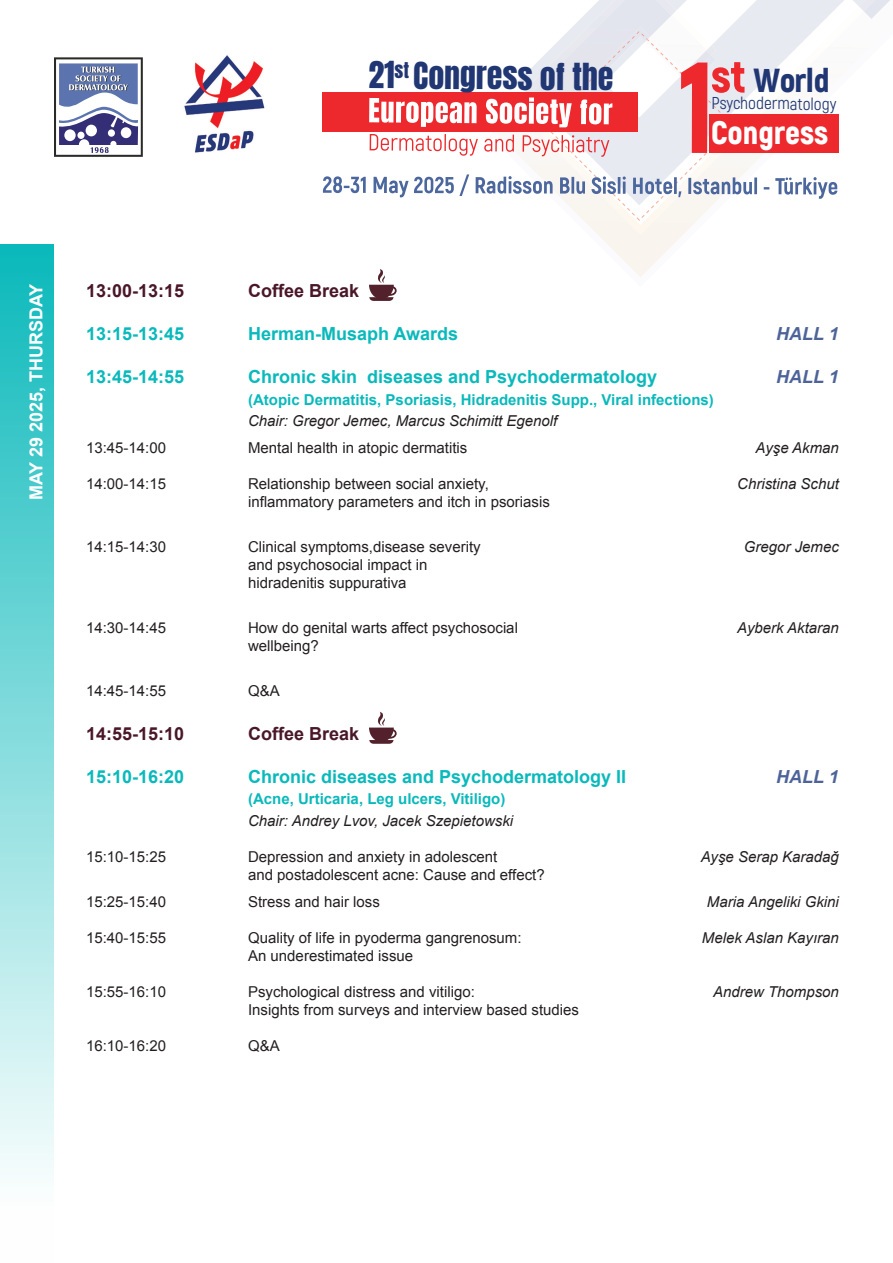
<style>
.page{position:relative;width:893px;height:1263px;background:#fff}
.page>*{position:absolute;margin:0;border:0;box-sizing:border-box;transform-origin:0 0}
.t1{font:900 33.45px "Akrobat";color:#213773}
.t2{font:900 32.55px "Akrobat";letter-spacing:-.005em;color:#fff}
.t3{font:31.8px "Anton";color:#213773}
.t4{font:700 18px "Arial";color:#0ab9bb}
.t5{font:700 18px "Arial";color:#4a1729}
.t6{font:700 18px "Arial";color:#fff}
.t7{font:italic 700 18px "Arial";color:#4d6399}
.t8{font:17.25px "Akrobat";letter-spacing:-.005em;color:#213773}
.t9{font:15px "Arial";color:#231f20}
.t10{font:italic 15px "Arial";color:#231f20}
.t11{font:700 15px "Arial";color:#0ab9bb}
</style>
<div class="page">
<img style="left:572px;top:0;width:321px;height:115px">
<img style="left:184px;top:55px;width:81px;height:98px">
<svg style="left:323px;top:27px;width:514px;height:194px"></svg>
<svg style="left:54px;top:57px;width:89px;height:100px"></svg>
<svg style="left:369px;top:269px;width:28px;height:32px"></svg>
<svg style="left:369px;top:712px;width:28px;height:32px"></svg>
<div style="left:0;top:244px;width:54px;height:1019px;background:linear-gradient(to bottom,#0ab9bb,#fff)"></div>
<h3 class="t3" style="left:368px;top:60px;width:247px">21<sup>st</sup> Congress of the</h3>
<h1 class="t1" style="left:753px;top:59px;width:78px">World</h1>
<h2 class="t2" style="left:711px;top:112px;width:119px">Congress</h2>
<p class="t8" style="left:711px;top:93px;width:127px">Psychodermatology</p>
<p class="t6" style="left:24px;top:500px;width:218px;rotate:-90deg">MAY 29 2025, THURSDAY</p>
<p class="t5" style="left:86px;top:279px;width:100px">13:00-13:15</p>
<p class="t5" style="left:248px;top:279px;width:113px">Coffee Break</p>
<p class="t4" style="left:86px;top:322px;width:100px">13:15-13:45</p>
<p class="t4" style="left:248px;top:322px;width:212px">Herman-Musaph Awards</p>
<p class="t7" style="left:776px;top:322px;width:64px">HALL 1</p>
<p class="t4" style="left:86px;top:365px;width:100px">13:45-14:55</p>
<p class="t4" style="left:248px;top:365px;width:411px">Chronic skin diseases and Psychodermatology</p>
<p class="t7" style="left:776px;top:365px;width:64px">HALL 1</p>
<p class="t11" style="left:248px;top:390px;width:467px">(Atopic Dermatitis, Psoriasis, Hidradenitis Supp., Viral infections)</p>
<p class="t10" style="left:248px;top:411px;width:311px">Chair: Gregor Jemec, Marcus Schimitt Egenolf</p>
<p class="t9" style="left:86px;top:438px;width:82px">13:45-14:00</p>
<p class="t9" style="left:248px;top:438px;width:221px">Mental health in atopic dermatitis</p>
<p class="t10" style="left:755px;top:438px;width:85px">Ayşe Akman</p>
<p class="t9" style="left:86px;top:474px;width:82px">14:00-14:15</p>
<p class="t9" style="left:248px;top:474px;width:242px">Relationship between social anxiety,</p>
<p class="t10" style="left:737px;top:474px;width:103px">Christina Schut</p>
<p class="t9" style="left:248px;top:492px;width:303px">inflammatory parameters and itch in psoriasis</p>
<p class="t9" style="left:86px;top:537px;width:82px">14:15-14:30</p>
<p class="t9" style="left:248px;top:537px;width:234px">Clinical symptoms,disease severity</p>
<p class="t10" style="left:744px;top:537px;width:97px">Gregor Jemec</p>
<p class="t9" style="left:248px;top:555px;width:181px">and psychosocial impact in</p>
<p class="t9" style="left:248px;top:573px;width:160px">hidradenitis suppurativa</p>
<p class="t9" style="left:86px;top:618px;width:82px">14:30-14:45</p>
<p class="t9" style="left:248px;top:618px;width:271px">How do genital warts affect psychosocial</p>
<p class="t10" style="left:737px;top:618px;width:103px">Ayberk Aktaran</p>
<p class="t9" style="left:248px;top:636px;width:72px">wellbeing?</p>
<p class="t9" style="left:86px;top:681px;width:82px">14:45-14:55</p>
<p class="t9" style="left:248px;top:681px;width:33px">Q&amp;A</p>
<p class="t5" style="left:86px;top:721px;width:100px">14:55-15:10</p>
<p class="t5" style="left:248px;top:721px;width:113px">Coffee Break</p>
<p class="t4" style="left:86px;top:765px;width:100px">15:10-16:20</p>
<p class="t4" style="left:248px;top:765px;width:380px">Chronic diseases and Psychodermatology II</p>
<p class="t7" style="left:776px;top:765px;width:64px">HALL 1</p>
<p class="t11" style="left:248px;top:789px;width:259px">(Acne, Urticaria, Leg ulcers, Vitiligo)</p>
<p class="t10" style="left:248px;top:811px;width:267px">Chair: Andrey Lvov, Jacek Szepietowski</p>
<p class="t9" style="left:86px;top:847px;width:82px">15:10-15:25</p>
<p class="t9" style="left:248px;top:847px;width:251px">Depression and anxiety in adolescent</p>
<p class="t10" style="left:701px;top:847px;width:140px">Ayşe Serap Karadağ</p>
<p class="t9" style="left:248px;top:865px;width:298px">and postadolescent acne: Cause and effect?</p>
<p class="t9" style="left:86px;top:892px;width:82px">15:25-15:40</p>
<p class="t9" style="left:248px;top:892px;width:133px">Stress and hair loss</p>
<p class="t10" style="left:707px;top:892px;width:133px">Maria Angeliki Gkini</p>
<p class="t9" style="left:86px;top:928px;width:82px">15:40-15:55</p>
<p class="t9" style="left:248px;top:928px;width:275px">Quality of life in pyoderma gangrenosum:</p>
<p class="t10" style="left:702px;top:928px;width:138px">Melek Aslan Kayıran</p>
<p class="t9" style="left:248px;top:946px;width:167px">An underestimated issue</p>
<p class="t9" style="left:86px;top:982px;width:82px">15:55-16:10</p>
<p class="t9" style="left:248px;top:982px;width:228px">Psychological distress and vitiligo:</p>
<p class="t10" style="left:713px;top:982px;width:127px">Andrew Thompson</p>
<p class="t9" style="left:248px;top:1000px;width:332px">Insights from surveys and interview based studies</p>
<p class="t9" style="left:86px;top:1036px;width:82px">16:10-16:20</p>
<p class="t9" style="left:248px;top:1036px;width:33px">Q&amp;A</p>
</div>
